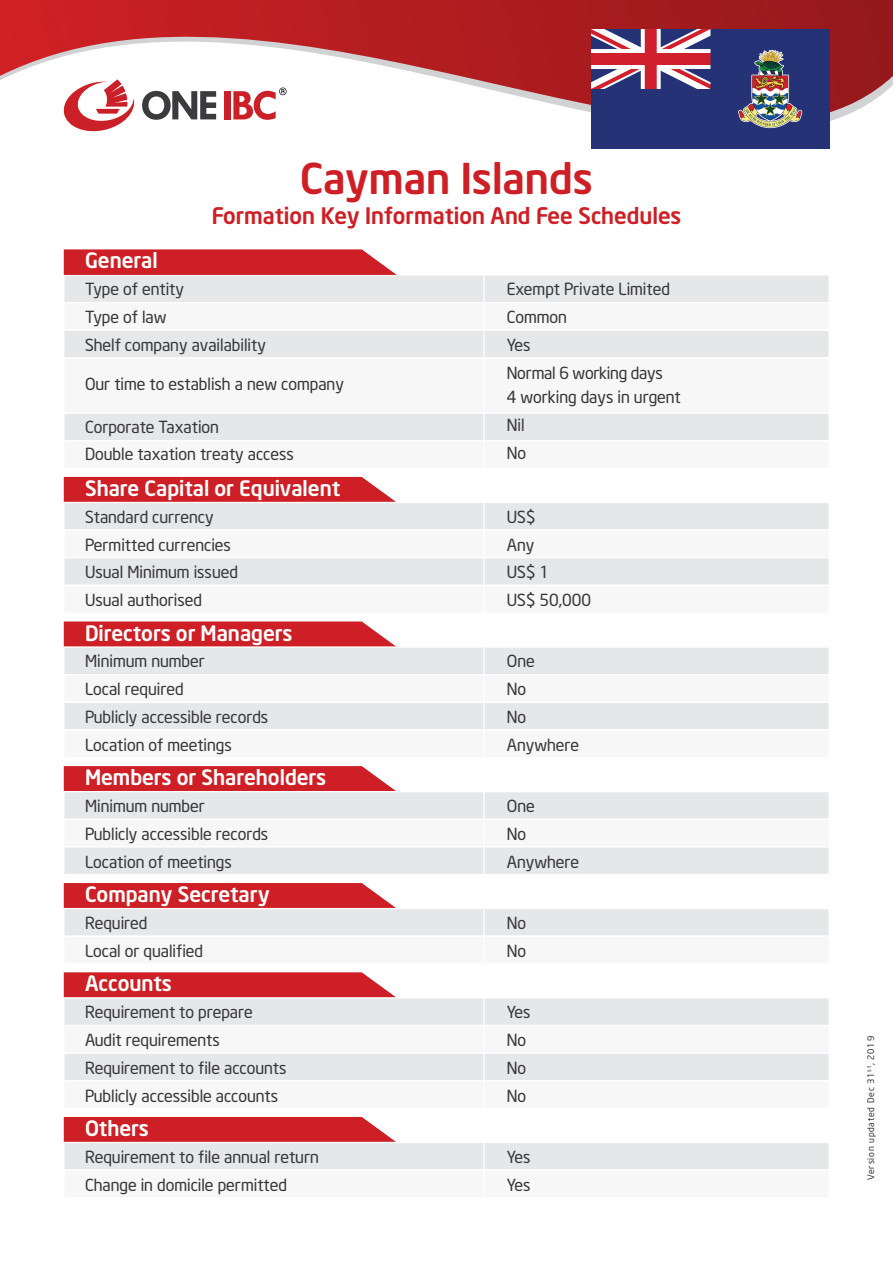
<style>
.page{position:relative;width:893px;height:1263px;background:#fff}
.page>*{position:absolute;margin:0;border:0;box-sizing:border-box;transform-origin:0 0}
.t1{font:700 42px "UTM Neo Sans Intel";color:#cd1f25}
.t2{font:700 22.5px "UTM Neo Sans Intel";color:#cd1f25}
.t3{font:700 21px "UTM Neo Sans Intel";color:#fff}
.t4{font:16.5px/27.8px "UTM Neo Sans Intel";color:#383839}
.t5{font:9px "UTM Neo Sans Intel";letter-spacing:.085em;color:#383839}
</style>
<div class="page">
<svg style="left:64px;top:477px;width:332px;height:25px;background:#cf2b31"></svg>
<div style="left:63px;top:502px;width:767px;height:29px;background:#e6e7e9;border:1px solid #fff"></div>
<div style="left:63px;top:529px;width:767px;height:29px;background:#f7f7f8"></div>
<div style="left:63px;top:557px;width:767px;height:29px;background:#e6e7e9;border:1px solid #fff"></div>
<div style="left:63px;top:585px;width:767px;height:29px;background:#f7f7f8"></div>
<hr style="left:483px;top:502px;width:2px;height:110px;background:#fff">
<svg style="left:64px;top:621px;width:332px;height:25px;background:#d02e34"></svg>
<div style="left:63px;top:646px;width:767px;height:29px;background:#e6e7e9;border:1px solid #fff"></div>
<div style="left:63px;top:674px;width:767px;height:29px;background:#f7f7f8"></div>
<div style="left:63px;top:702px;width:767px;height:29px;background:#e6e7e9;border:1px solid #fff"></div>
<div style="left:63px;top:729px;width:767px;height:29px;background:#f7f7f8"></div>
<hr style="left:483px;top:647px;width:2px;height:110px;background:#fff">
<svg style="left:64px;top:766px;width:332px;height:25px;background:#cf2b30"></svg>
<div style="left:63px;top:791px;width:767px;height:29px;background:#e6e7e9;border:1px solid #fff"></div>
<div style="left:63px;top:819px;width:767px;height:28px;background:#f7f7f8"></div>
<div style="left:63px;top:846px;width:767px;height:29px;background:#e6e7e9;border:1px solid #fff"></div>
<hr style="left:483px;top:792px;width:2px;height:82px;background:#fff">
<svg style="left:64px;top:883px;width:332px;height:25px;background:#cf2b30"></svg>
<div style="left:63px;top:908px;width:767px;height:29px;background:#e6e7e9;border:1px solid #fff"></div>
<div style="left:63px;top:935px;width:767px;height:29px;background:#f7f7f8"></div>
<hr style="left:483px;top:908px;width:2px;height:55px;background:#fff">
<svg style="left:64px;top:1117px;width:332px;height:25px;background:#cf2b31"></svg>
<div style="left:63px;top:1142px;width:767px;height:29px;background:#e6e7e9;border:1px solid #fff"></div>
<div style="left:63px;top:1169px;width:767px;height:29px;background:#f7f7f8"></div>
<hr style="left:483px;top:1142px;width:2px;height:55px;background:#fff">
<svg style="left:64px;top:972px;width:332px;height:25px;background:#d02d32"></svg>
<div style="left:63px;top:997px;width:767px;height:29px;background:#e6e7e9;border:1px solid #fff"></div>
<div style="left:63px;top:1025px;width:767px;height:29px;background:#f7f7f8"></div>
<div style="left:63px;top:1052px;width:767px;height:29px;background:#e6e7e9;border:1px solid #fff"></div>
<div style="left:63px;top:1080px;width:767px;height:29px;background:#f7f7f8"></div>
<hr style="left:483px;top:998px;width:2px;height:110px;background:#fff">
<svg style="left:0;top:0;width:893px;height:149px"></svg>
<div style="left:63px;top:274px;width:767px;height:29px;background:#e6e7e9;border:1px solid #fff"></div>
<div style="left:63px;top:302px;width:767px;height:29px;background:#f7f7f8"></div>
<div style="left:63px;top:330px;width:767px;height:28px;background:#e6e7e9;border:1px solid #fff"></div>
<svg style="left:63px;top:357px;width:767px;height:1px"></svg>
<div style="left:63px;top:412px;width:767px;height:29px;background:#e6e7e9;border:1px solid #fff"></div>
<div style="left:63px;top:440px;width:767px;height:29px;background:#f7f7f8"></div>
<hr style="left:483px;top:275px;width:2px;height:193px;background:#fff">
<svg style="left:64px;top:249px;width:333px;height:26px;background:#d02e34"></svg>
<img style="left:591px;top:30px;width:238px;height:119px">
<p class="t3" style="left:85px;top:243px;width:74px">General</p>
<h1 class="t1" style="left:300px;top:144px;width:294px">Cayman Islands</h1>
<h2 class="t2" style="left:212px;top:197px;width:471px">Formation Key Information And Fee Schedules</h2>
<p class="t4" style="left:85px;top:274px;width:182px">Type of entity<br>Type of law<br>Shelf company availability</p>
<p class="t4" style="left:85px;top:368px;width:260px">Our time to establish a new company</p>
<p class="t4" style="left:85px;top:411px;width:210px">Corporate Taxation<br>Double taxation treaty access</p>
<p class="t4" style="left:507px;top:274px;width:165px">Exempt Private Limited<br>Common<br>Yes<br>Normal 6 working days</p>
<p class="t4" style="left:507px;top:381px;width:176px">4 working days in urgent<br>Nil<br>No</p>
<p class="t3" style="left:85px;top:471px;width:257px">Share Capital or Equivalent</p>
<p class="t4" style="left:85px;top:501px;width:154px">Standard currency<br>Permitted currencies<br>Usual Minimum issued<br>Usual authorised</p>
<p class="t4" style="left:507px;top:501px;width:86px">US$<br>Any<br>US$ 1<br>US$ 50,000</p>
<p class="t3" style="left:85px;top:616px;width:209px">Directors or Managers</p>
<p class="t4" style="left:85px;top:646px;width:185px">Minimum number<br>Local required<br>Publicly accessible records<br>Location of meetings</p>
<p class="t4" style="left:507px;top:646px;width:74px">One<br>No<br>No<br>Anywhere</p>
<p class="t3" style="left:85px;top:760px;width:243px">Members or Shareholders</p>
<p class="t4" style="left:85px;top:790px;width:185px">Minimum number<br>Publicly accessible records<br>Location of meetings</p>
<p class="t4" style="left:507px;top:790px;width:74px">One<br>No<br>Anywhere</p>
<p class="t3" style="left:85px;top:877px;width:186px">Company Secretary</p>
<p class="t4" style="left:85px;top:907px;width:120px">Required<br>Local or qualified</p>
<p class="t4" style="left:507px;top:907px;width:21px">No<br>No</p>
<p class="t3" style="left:85px;top:966px;width:88px">Accounts</p>
<p class="t4" style="left:85px;top:996px;width:203px">Requirement to prepare<br>Audit requirements<br>Requirement to file accounts<br>Publicly accessible accounts</p>
<p class="t4" style="left:507px;top:996px;width:25px">Yes<br>No<br>No<br>No</p>
<p class="t3" style="left:85px;top:1111px;width:65px">Others</p>
<p class="t4" style="left:85px;top:1141px;width:235px">Requirement to file annual return<br>Change in domicile permitted</p>
<p class="t4" style="left:507px;top:1141px;width:25px">Yes<br>Yes</p>
<p class="t5" style="left:864px;top:1180px;width:146px;rotate:-90deg">Version updated Dec 31<sup>st</sup>, 2019</p>
</div>
